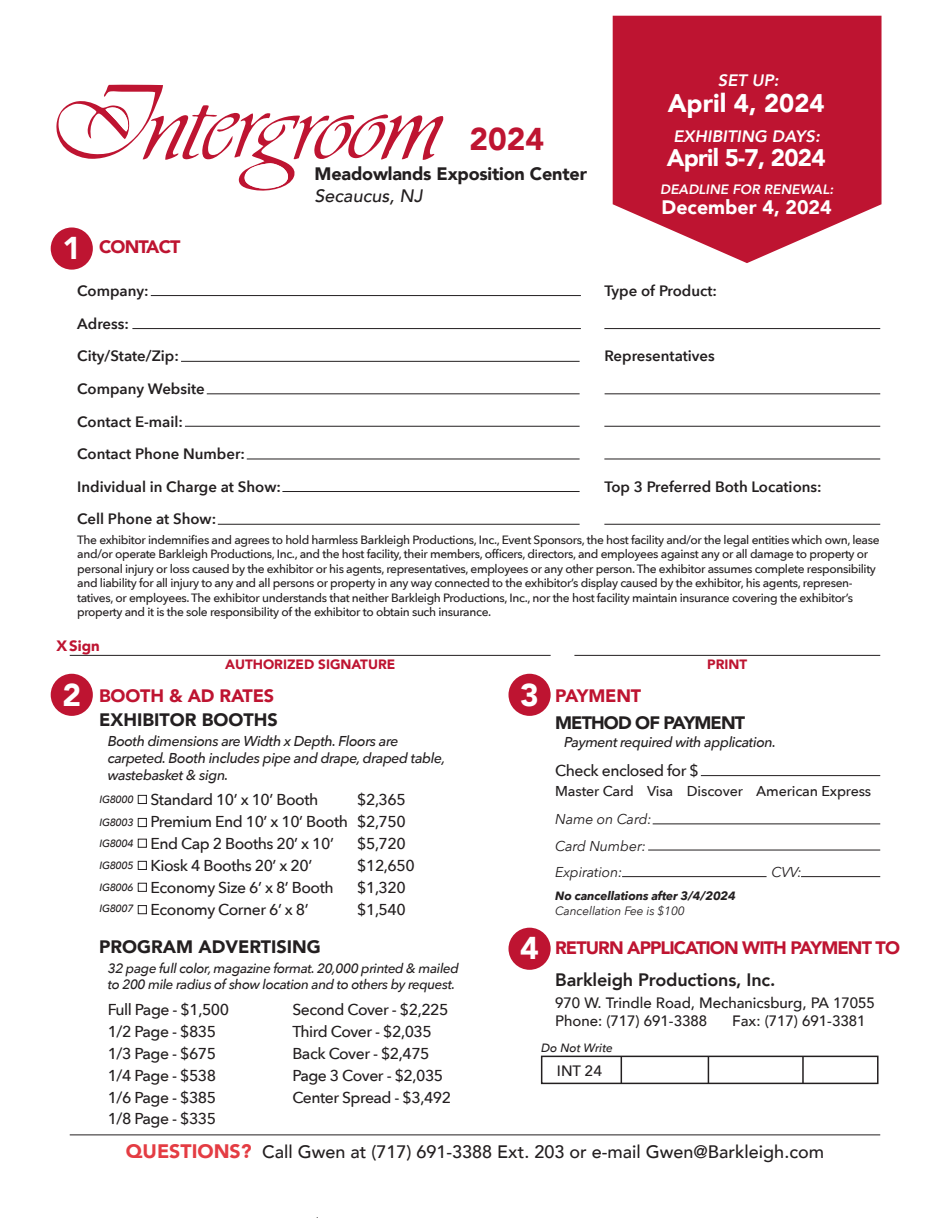
<style>
.page{position:relative;width:950px;height:1220px;background:#fff}
.page>*{position:absolute;margin:0;border:0;box-sizing:border-box;transform-origin:0 0}
.t1{font:900 31.5px "Avenir";color:#fff}
.t2{font:900 31.5px "Avenir";color:#be1431}
.t3{font:900 25.5px "Avenir";color:#fff}
.t4{font:900 24px "Avenir";letter-spacing:-.03em;color:#fff}
.t5{font:900 19.5px "Avenir";color:#fff}
.t6{font:500 18px "Avenir";color:#231f20}
.t7{font:900 18px "Avenir";letter-spacing:-.01em;color:#231f20}
.t8{font:900 18px "Avenir";letter-spacing:-.05em;color:#be1431}
.t9{font:800 18px "Avenir";letter-spacing:-.01em;color:#231f20}
.t10{font:900 18px "Avenir";letter-spacing:-.01em;color:#be1431}
.t11{font:900 18px "Avenir";letter-spacing:-.05em;color:#231f20}
.t12{font:italic 500 18px "Avenir";color:#231f20}
.t13{font:italic 800 16.5px "Avenir";color:#fff}
.t14{font:500 15.75px/21.9px "Avenir Next";letter-spacing:-.03em;color:#231f20}
.t15{font:600 15px/32.5px "Avenir Next";color:#231f20}
.t16{font:500 15px/18px "Avenir";color:#231f20}
.t17{font:900 15px "Avenir";color:#be1431}
.t18{font:500 15px "Avenir Next";color:#231f20}
.t19{font:italic 500 14.25px/17.1px "Avenir Next";letter-spacing:-.03em;color:#231f20}
.t20{font:500 14.25px "Avenir Next";letter-spacing:-.01em;color:#231f20}
.t21{font:italic 14.25px/26.4px "Avenir Next";letter-spacing:-.01em;color:#231f20}
.t22{font:italic 500 13.5px/16.2px "Avenir Next";letter-spacing:-.03em;color:#231f20}
.t23{font:900 13.5px "Avenir";color:#be1431}
.t24{font:italic 800 13.5px "Avenir";color:#fff}
.t25{font:500 12px/14.4px "Avenir Next";letter-spacing:-.03em;color:#231f20}
.t26{font:italic 700 12px "Avenir Next";letter-spacing:-.01em;color:#231f20}
.t27{font:italic 12px "Avenir Next";letter-spacing:-.01em;color:#231f20}
.t28{font:italic 500 12px "Avenir Next";color:#231f20}
.t29{font:italic 500 10.5px/21.9px "Avenir Next";letter-spacing:-.03em;color:#231f20}
.s1{font-weight:900;font-size:19.5px;color:#e43c43}
</style>
<div class="page">
<svg style="left:612px;top:16px;width:269px;height:247px;background:#c53049"></svg>
<div style="left:51px;top:227px;width:42px;height:42px;background:#be1431;border-radius:50%"></div>
<div style="left:51px;top:673px;width:42px;height:43px;background:#be1431;border-radius:50%"></div>
<div style="left:508px;top:673px;width:42px;height:43px;background:#be1431;border-radius:50%"></div>
<div style="left:508px;top:927px;width:42px;height:42px;background:#be1431;border-radius:50%"></div>
<div style="left:541px;top:1055px;width:337px;height:29px;border:2px solid #231f20"></div>
<hr style="left:620px;top:1056px;width:2px;height:27px;background:#231f20">
<hr style="left:707px;top:1056px;width:2px;height:27px;background:#231f20">
<svg style="left:802px;top:1056px;width:1px;height:27px"></svg>
<hr style="left:151px;top:295px;width:430px;height:1px;background:#231f20">
<hr style="left:132px;top:328px;width:449px;height:1px;background:#231f20">
<hr style="left:604px;top:328px;width:276px;height:1px;background:#231f20">
<hr style="left:181px;top:361px;width:398px;height:1px;background:#231f20">
<hr style="left:207px;top:393px;width:372px;height:1px;background:#231f20">
<hr style="left:604px;top:393px;width:276px;height:1px;background:#231f20">
<hr style="left:185px;top:426px;width:394px;height:1px;background:#231f20">
<hr style="left:604px;top:426px;width:276px;height:1px;background:#231f20">
<hr style="left:247px;top:458px;width:332px;height:1px;background:#231f20">
<hr style="left:604px;top:458px;width:276px;height:1px;background:#231f20">
<hr style="left:282px;top:491px;width:297px;height:1px;background:#231f20">
<hr style="left:218px;top:524px;width:361px;height:1px;background:#231f20">
<hr style="left:604px;top:524px;width:276px;height:1px;background:#231f20">
<div style="left:138px;top:795px;width:9px;height:8px;border:1px solid #231f20"></div>
<div style="left:138px;top:818px;width:9px;height:9px;border:1px solid #231f20"></div>
<div style="left:138px;top:838px;width:9px;height:9px;border:1px solid #231f20"></div>
<div style="left:138px;top:861px;width:9px;height:8px;border:1px solid #231f20"></div>
<div style="left:138px;top:882px;width:9px;height:9px;border:1px solid #231f20"></div>
<div style="left:138px;top:905px;width:9px;height:9px;border:1px solid #231f20"></div>
<hr style="left:70px;top:655px;width:480px;height:1px;background:#231f20">
<hr style="left:574px;top:655px;width:306px;height:1px;background:#231f20">
<hr style="left:700px;top:775px;width:180px;height:1px;background:#231f20">
<hr style="left:70px;top:1134px;width:810px;height:1px;background:#231f20">
<hr style="left:652px;top:823px;width:228px;height:1px;background:#231f20">
<hr style="left:648px;top:849px;width:232px;height:1px;background:#231f20">
<hr style="left:622px;top:876px;width:144px;height:1px;background:#231f20">
<hr style="left:801px;top:876px;width:79px;height:1px;background:#231f20">
<svg style="left:56px;top:85px;width:388px;height:106px"></svg>
<h1 class="t1" style="left:62px;top:221px;width:20px">1</h1>
<h3 class="t8" style="left:99px;top:232px;width:83px">CONTACT</h3>
<h1 class="t2" style="left:469px;top:112px;width:76px">2024</h1>
<h3 class="t7" style="left:314px;top:158px;width:274px">Meadowlands Exposition Center</h3>
<h3 class="t12" style="left:314px;top:184px;width:109px">Secaucus, NJ</h3>
<h3 class="t13" style="left:717px;top:71px;width:62px">SET UP:</h3>
<h2 class="t3" style="left:667px;top:81px;width:158px">April 4, 2024</h2>
<h3 class="t4" style="left:666px;top:137px;width:160px">April 5-7, 2024</h3>
<h3 class="t5" style="left:661px;top:191px;width:172px">December 4, 2024</h3>
<h3 class="t13" style="left:673px;top:126px;width:148px">EXHIBITING DAYS:</h3>
<p class="t24" style="left:660px;top:181px;width:175px">DEADLINE FOR RENEWAL:</p>
<p class="t15" style="left:77px;top:274px;width:205px">Company:<br>Adress:<br>City/State/Zip:<br>Company Website<br>Contact E-mail:<br>Contact Phone Number:<br>Individual in Charge at Show:<br>Cell Phone at Show:</p>
<p class="t15" style="left:604px;top:274px;width:114px">Type of Product:</p>
<p class="t15" style="left:604px;top:339px;width:112px">Representatives</p>
<p class="t15" style="left:604px;top:470px;width:219px">Top 3 Preferred Both Locations:</p>
<p class="t25" style="left:77px;top:532px;width:803px">The exhibitor indemnifies and agrees to hold harmless Barkleigh Productions, Inc., Event Sponsors, the host facility and/or the legal entities which own, lease and/or operate Barkleigh Productions, Inc., and the host facility, their members, officers, directors, and employees against any or all damage to property or personal injury or loss caused by the exhibitor or his agents, representatives, employees or any other person. The exhibitor assumes complete responsibility and liability for all injury to any and all persons or property in any way connected to the exhibitor’s display caused by the exhibitor, his agents, represen&shy;tatives, or employees. The exhibitor understands that neither Barkleigh Productions, Inc., nor the host facility maintain insurance covering the exhibitor’s property and it is the sole responsibility of the exhibitor to obtain such insurance.</p>
<p class="t17" style="left:56px;top:633px;width:45px">X Sign</p>
<p class="t23" style="left:225px;top:652px;width:172px">AUTHORIZED SIGNATURE</p>
<p class="t23" style="left:707px;top:652px;width:42px">PRINT</p>
<h1 class="t1" style="left:62px;top:668px;width:20px">2</h1>
<h1 class="t1" style="left:520px;top:668px;width:20px">3</h1>
<h3 class="t10" style="left:99px;top:680px;width:176px">BOOTH &amp; AD RATES</h3>
<h3 class="t7" style="left:99px;top:704px;width:180px">EXHIBITOR BOOTHS</h3>
<p class="t19" style="left:108px;top:731px;width:339px">Booth dimensions are Width x Depth. Floors are carpeted. Booth includes pipe and drape, draped table, wastebasket &amp; sign.</p>
<p class="t29" style="left:100px;top:787px;width:36px;line-height:23px">IG8000<br>IG8003</p>
<p class="t29" style="left:100px;top:831px;width:36px;text-align:justify">IG8004<br>IG8005<br>IG8006<br>IG8007</p>
<h3 class="t14" style="left:150px;top:788px;width:199px">Standard 10’ x 10’ Booth<br>Premium End 10’ x 10’ Booth<br>End Cap 2 Booths 20’ x 10’<br>Kiosk 4 Booths 20’ x 20’<br>Economy Size 6’ x 8’ Booth<br>Economy Corner 6’ x 8’</h3>
<h3 class="t7" style="left:99px;top:931px;width:223px">PROGRAM ADVERTISING</h3>
<h3 class="t14" style="left:357px;top:788px;width:59px">$2,365 $2,750 $5,720 $12,650 $1,320 $1,540</h3>
<h1 class="t1" style="left:520px;top:921px;width:20px">4</h1>
<h3 class="t10" style="left:555px;top:680px;width:87px">PAYMENT</h3>
<h3 class="t11" style="left:555px;top:707px;width:191px">METHOD OF PAYMENT</h3>
<p class="t19" style="left:564px;top:733px;width:213px">Payment required with application.</p>
<h3 class="t14" style="left:555px;top:758px;width:145px">Check enclosed for $</h3>
<p class="t20" style="left:555px;top:779px;width:317px">Master Card Visa Discover American Express</p>
<p class="t21" style="left:555px;top:805px;width:98px">Name on Card:<br>Card Number:<br>Expiration:</p>
<p class="t21" style="left:771px;top:858px;width:32px">CVV:</p>
<p class="t26" style="left:555px;top:885px;width:182px">No cancellations after 3/4/2024</p>
<p class="t27" style="left:555px;top:900px;width:131px">Cancellation Fee is $100</p>
<h3 class="t8" style="left:555px;top:932px;width:346px">RETURN APPLICATION WITH PAYMENT TO</h3>
<p class="t22" style="left:108px;top:959px;width:352px">32 page full color, magazine format. 20,000 printed &amp; mailed to 200 mile radius of show location and to others by request.</p>
<h3 class="t14" style="left:108px;top:998px;width:123px">Full Page - $1,500<br>1/2 Page - $835<br>1/3 Page - $675<br>1/4 Page - $538<br>1/6 Page - $385<br>1/8 Page - $335</h3>
<h3 class="t14" style="left:292px;top:997px;width:160px">Second Cover - $2,225<br>Third Cover - $2,035<br>Back Cover - $2,475<br>Page 3 Cover - $2,035<br>Center Spread - $3,492</h3>
<h3 class="t9" style="left:555px;top:966px;width:222px">Barkleigh Productions, Inc.</h3>
<p class="t16" style="left:555px;top:992px;width:321px">970 W. Trindle Road, Mechanicsburg, PA 17055<br>Phone: (717) 691-3388</p>
<p class="t16" style="left:732px;top:1010px;width:135px">Fax: (717) 691-3381</p>
<p class="t28" style="left:541px;top:1037px;width:73px">Do Not Write</p>
<p class="t18" style="left:557px;top:1058px;width:47px">INT 24</p>
<h3 class="t6" style="left:126px;top:1135px;width:699px"><span class="s1">QUESTIONS?</span> Call Gwen at (717) 691-3388 Ext. 203 or e-mail Gwen@Barkleigh.com</h3>
</div>
